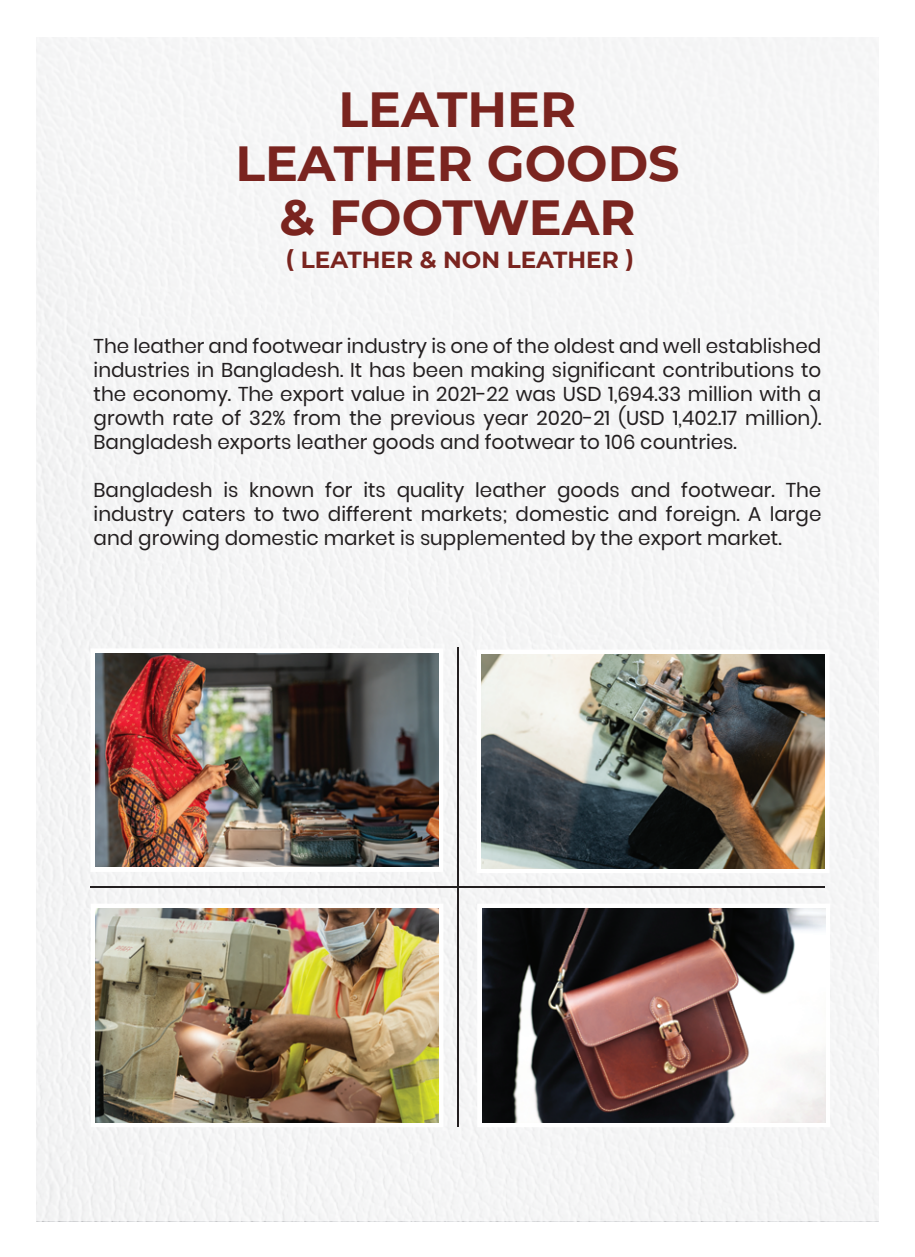
<style>
.page{position:relative;width:915px;height:1257px;background:#fff}
.page>*{position:absolute;margin:0;border:0;box-sizing:border-box;transform-origin:0 0}
.t1{font:700 49.2px/53.6px "Montserrat";color:#7a241f;text-align:center}
.t2{font:700 23.2px "Montserrat";color:#7a241f}
.t3{font:20px/24px "Poppins";color:#231f20;text-align:justify}
</style>
<div class="page">
<div style="left:36px;top:37px;width:842px;height:1184px;background:#f5f5f6"></div>
<hr style="left:457px;top:647px;width:1px;height:479px;background:#231f20">
<hr style="left:90px;top:886px;width:734px;height:2px;background:#231f20">
<div style="left:90px;top:648px;width:353px;height:224px;background:#fff"></div>
<img style="left:95px;top:653px;width:343px;height:214px">
<img style="left:96px;top:909px;width:342px;height:213px">
<img style="left:481px;top:654px;width:343px;height:214px">
<img style="left:482px;top:909px;width:342px;height:213px">
<h1 class="t1" style="left:235px;top:81px;width:446px">LEATHER<br>LEATHER GOODS &amp; FOOTWEAR</h1>
<p class="t2" style="left:285px;top:243px;width:350px">( LEATHER &amp; NON LEATHER )</p>
<p class="t3" style="left:94px;top:334px;width:729px">The leather and footwear industry is one of the oldest and well established industries in Bangladesh. It has been making significant contributions to the economy. The export value in 2021-22 was USD 1,694.33 million with a growth rate of 32% from the previous year 2020-21 (USD 1,402.17 million).<br>Bangladesh exports leather goods and footwear to 106 countries.</p>
<p class="t3" style="left:94px;top:478px;width:729px">Bangladesh is known for its quality leather goods and footwear. The industry caters to two different markets; domestic and foreign. A large and growing domestic market is supplemented by the export market.</p>
</div>
